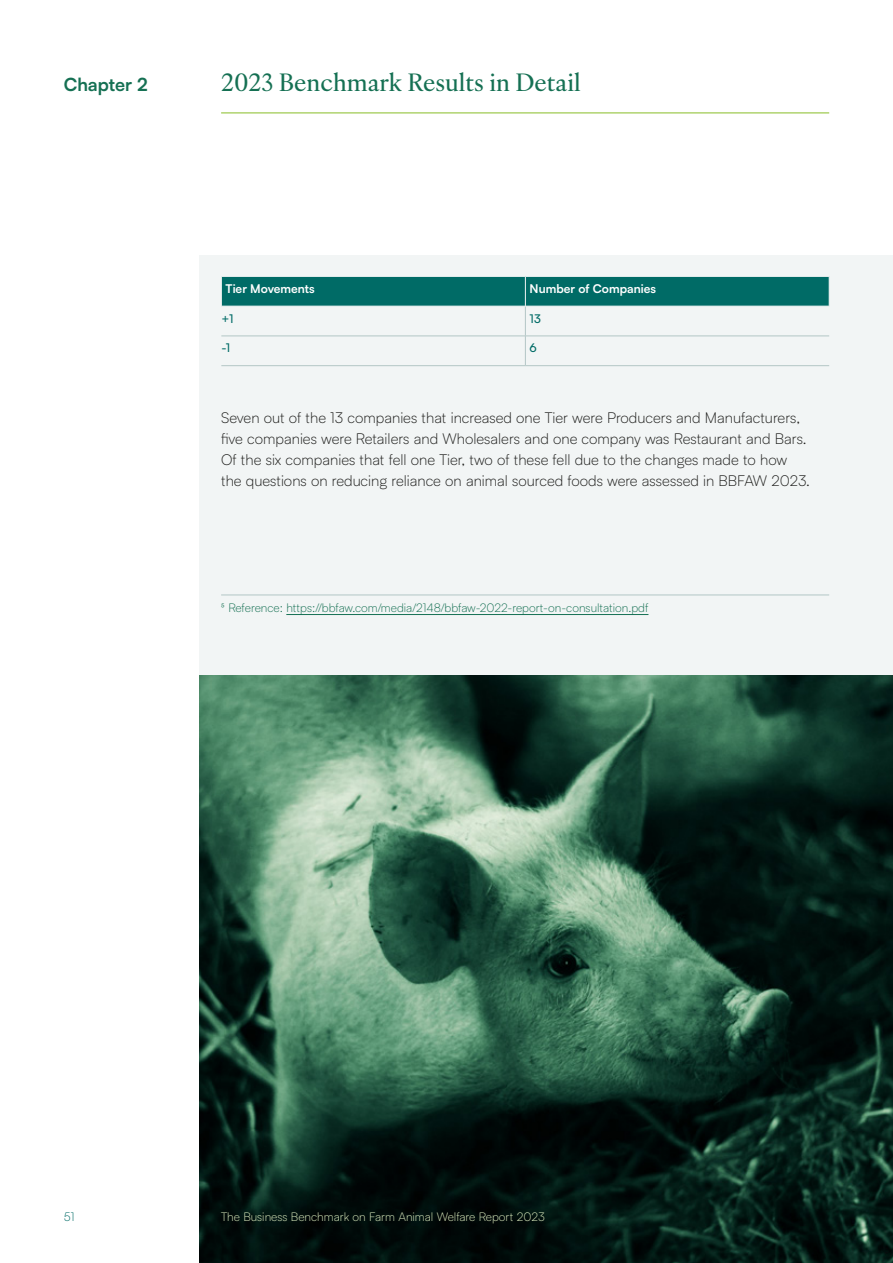
<style>
.page{position:relative;width:893px;height:1263px;background:#fff}
.page>*{position:absolute;margin:0;border:0;box-sizing:border-box;transform-origin:0 0}
.t1{font:500 24px "Ivy Ora Text";color:#157053}
.t2{font:700 18px "Satoshi";letter-spacing:-.005em;color:#157053}
.t3{font:300 15px/21px "Satoshi";color:#1d1d1b}
.t4{font:300 12px "Satoshi";color:#157053}
.t5{font:300 12px "Satoshi";color:#dbebbe}
.t6{font:700 12px "Satoshi";color:#fff}
.t7{font:500 12px "Satoshi";color:#006b66}
.t8{font:300 12px "Satoshi";color:#006b66}
</style>
<div class="page">
<div style="left:200px;top:255px;width:693px;height:1008px;background:#f2f5f5"></div>
<img style="left:200px;top:675px;width:693px;height:588px">
<hr style="left:221px;top:595px;width:608px;height:1px;background:#b3c6c5">
<hr style="left:286px;top:614px;width:362px;height:1px;background:#157053">
<hr style="left:525px;top:306px;width:1px;height:30px;background:#b3c6c5">
<hr style="left:221px;top:336px;width:304px;height:1px;background:#b3c6c5">
<hr style="left:525px;top:336px;width:304px;height:1px;background:#b3c6c5">
<svg style="left:525px;top:337px;width:1px;height:28px"></svg>
<hr style="left:221px;top:365px;width:304px;height:1px;background:#b3c6c5">
<hr style="left:525px;top:365px;width:304px;height:1px;background:#b3c6c5">
<svg style="left:221px;top:276px;width:609px;height:30px;background:#0b716c"></svg>
<hr style="left:525px;top:306px;width:304px;height:1px;background:#f2f5f5">
<hr style="left:221px;top:113px;width:608px;height:1px;background:#87bd26">
<p class="t2" style="left:64px;top:72px;width:85px">Chapter 2</p>
<h1 class="t1" style="left:221px;top:64px;width:361px">2023 Benchmark Results in Detail</h1>
<p class="t6" style="left:226px;top:280px;width:91px">Tier Movements</p>
<p class="t6" style="left:530px;top:280px;width:128px">Number of Companies</p>
<p class="t7" style="left:221px;top:310px;width:14px">+1</p>
<p class="t7" style="left:530px;top:310px;width:13px">13</p>
<p class="t7" style="left:221px;top:340px;width:10px">-1</p>
<p class="t7" style="left:530px;top:340px;width:9px">6</p>
<p class="t3" style="left:221px;top:407px;width:590px">Seven out of the 13 companies that increased one Tier were Producers and Manufacturers, five companies were Retailers and Wholesalers and one company was Restaurant and Bars.<br>Of the six companies that fell one Tier, two of these fell due to the changes made to how the questions on reducing reliance on animal sourced foods were assessed in BBFAW 2023.</p>
<p class="t4" style="left:221px;top:600px;width:429px">5 Reference: https://bbfaw.com/media/2148/bbfaw-2022-report-on-consultation.pdf</p>
<p class="t8" style="left:64px;top:1209px;width:12px">51</p>
<p class="t5" style="left:221px;top:1209px;width:325px">The Business Benchmark on Farm Animal Welfare Report 2023</p>
</div>
